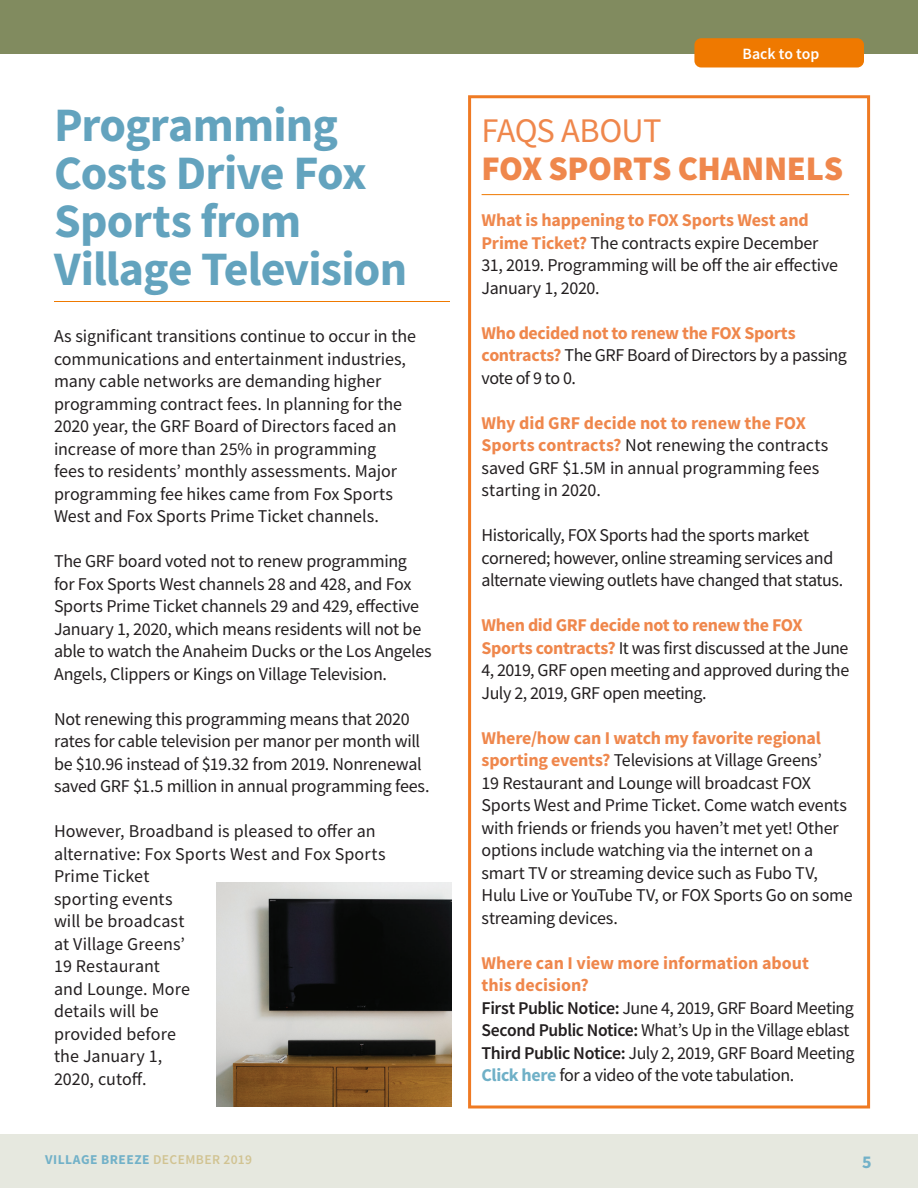
<style>
.page{position:relative;width:918px;height:1188px;background:#fff}
.page>*{position:absolute;margin:0;border:0;box-sizing:border-box;transform-origin:0 0}
.t1{font:700 48px/48px "Source Sans Pro";letter-spacing:-.02em;color:#63a3be}
.t2{font:900 34.5px "Source Sans Pro";letter-spacing:-.01em;color:#ef874c}
.t3{font:34.5px "Source Sans Pro";letter-spacing:-.02em;color:#ef874c}
.t4{font:18px/22.5px "Source Sans Pro";letter-spacing:-.015em;color:#231f20}
.t5{font:18px/22.5px "Source Sans Pro";letter-spacing:.005em;color:#231f20}
.t6{font:700 18px/22.5px "Source Sans Pro";color:#ef874c}
.t7{font:700 18px "Source Sans Pro";color:#72b1c8}
.Index_List{font:600 15.75px "Source Sans Pro";color:#fff}
.t8{font:700 13.5px "Source Sans Pro";letter-spacing:.04em;color:#72b1c8}
.s1{font-weight:700;color:#ef874c}
.s2{font-weight:600}
.s3{font-weight:700;color:#6fb0c7}
.s4{font-weight:600;color:#d1c392}
</style>
<div class="page">
<div style="left:0;top:1134px;width:918px;height:54px;background:#e6e8df"></div>
<div style="left:0;top:0;width:918px;height:54px;background:#818b5f"></div>
<div style="left:694px;top:38px;width:170px;height:29px;background:#ef7900;border-radius:7px"></div>
<svg style="left:468px;top:95px;width:403px;height:1014px"></svg>
<hr style="left:482px;top:194px;width:367px;height:1px;background:#ef7900">
<hr style="left:54px;top:301px;width:396px;height:1px;background:#ef7900">
<img style="left:216px;top:882px;width:235px;height:225px">
<p class="t1" style="left:54px;top:100px;width:355px">Programming<br>Costs Drive Fox<br>Sports from<br>Village Television</p>
<p class="t4" style="left:54px;top:325px;width:364px">As significant transitions continue to occur in the communications and entertainment industries, many cable networks are demanding higher programming contract fees. In planning for the 2020 year, the GRF Board of Directors faced an increase of more than 25% in programming<br>fees to residents’ monthly assessments. Major programming fee hikes came from Fox Sports West and Fox Sports Prime Ticket channels.</p>
<p class="t4" style="left:54px;top:550px;width:379px">The GRF board voted not to renew programming for Fox Sports West channels 28 and 428, and Fox Sports Prime Ticket channels 29 and 429, effective January 1, 2020, which means residents will not be able to watch the Anaheim Ducks or the Los Angeles Angels, Clippers or Kings on Village Television.</p>
<p class="t4" style="left:54px;top:707px;width:377px">Not renewing this programming means that 2020 rates for cable television per manor per month will be $10.96 instead of $19.32 from 2019. Nonrenewal saved GRF $1.5 million in annual programming fees.</p>
<p class="t5" style="left:54px;top:820px;width:333px">However, Broadband is pleased to offer an alternative: Fox Sports West and Fox Sports<br>Prime Ticket<br>sporting events<br>will be broadcast<br>at Village Greens’<br>19 Restaurant<br>and Lounge. More<br>details will be<br>provided before<br>the January 1,<br>2020, cutoff.</p>
<p class="Index_List" style="left:742px;top:43px;width:78px">Back to top</p>
<p class="t3" style="left:482px;top:109px;width:182px">FAQS ABOUT</p>
<p class="t2" style="left:482px;top:144px;width:363px">FOX SPORTS CHANNELS</p>
<p class="t4" style="left:482px;top:209px;width:358px"><span class="s1">What is happening to FOX Sports West and Prime Ticket?</span> The contracts expire December 31, 2019. Programming will be off the air effective January 1, 2020.</p>
<p class="t4" style="left:482px;top:321px;width:367px"><span class="s1">Who decided not to renew the FOX Sports contracts?</span> The GRF Board of Directors by a passing vote of 9 to 0.</p>
<p class="t4" style="left:482px;top:411px;width:348px"><span class="s1">Why did GRF decide not to renew the FOX Sports contracts?</span> Not renewing the contracts saved GRF $1.5M in annual programming fees starting in 2020.</p>
<p class="t4" style="left:482px;top:524px;width:363px">Historically, FOX Sports had the sports market cornered; however, online streaming services and alternate viewing outlets have changed that status.</p>
<p class="t4" style="left:482px;top:614px;width:369px"><span class="s1">When did GRF decide not to renew the FOX Sports contracts?</span> It was first discussed at the June 4, 2019, GRF open meeting and approved during the July 2, 2019, GRF open meeting.</p>
<p class="t4" style="left:482px;top:726px;width:373px"><span class="s1">Where/how can I watch my favorite regional sporting events?</span> Televisions at Village Greens’<br>19 Restaurant and Lounge will broadcast FOX Sports West and Prime Ticket. Come watch events with friends or friends you haven’t met yet! Other options include watching via the internet on a smart TV or streaming device such as Fubo TV, Hulu Live or YouTube TV, or FOX Sports Go on some streaming devices.</p>
<p class="t6" style="left:482px;top:951px;width:329px">Where can I view more information about this decision?</p>
<p class="t4" style="left:482px;top:996px;width:374px"><span class="s2">First Public Notice:</span> June 4, 2019, GRF Board Meeting</p>
<p class="t4" style="left:482px;top:1019px;width:370px"><span class="s2">Second Public Notice:</span> What’s Up in the Village eblast</p>
<p class="t4" style="left:482px;top:1041px;width:374px"><span class="s2">Third Public Notice:</span> July 2, 2019, GRF Board Meeting</p>
<p class="t4" style="left:482px;top:1064px;width:314px"><span class="s3">Click here</span> for a video of the vote tabulation.</p>
<p class="t8" style="left:45px;top:1151px;width:209px">VILLAGE BREEZE <span class="s4">DECEMBER 2019</span></p>
<p class="t7" style="left:862px;top:1150px;width:11px">5</p>
</div>
